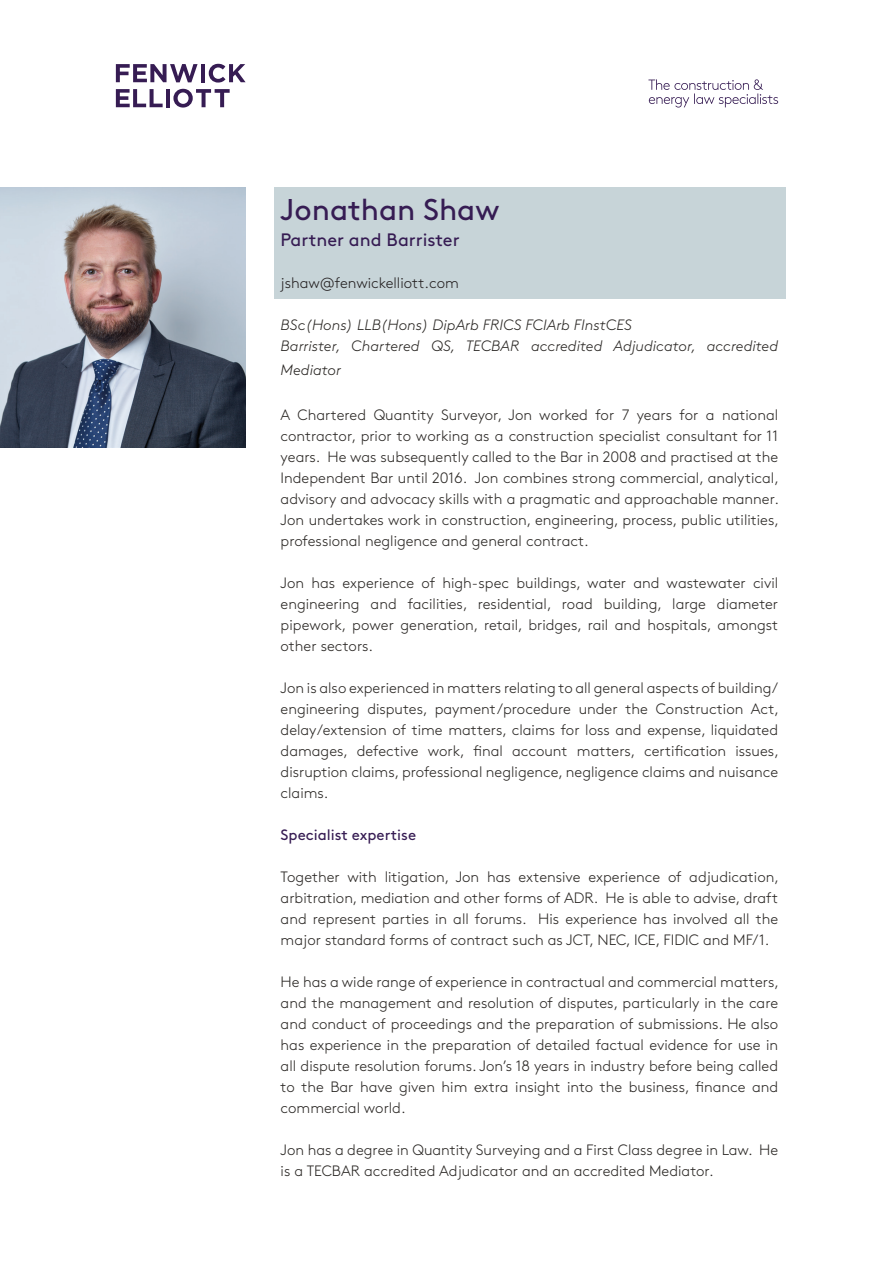
<style>
.page{position:relative;width:893px;height:1263px;background:#fff}
.page>*{position:absolute;margin:0;border:0;box-sizing:border-box;transform-origin:0 0}
.t1{font:30px "Brown";color:#361c53}
.t2{font:18px "Brown";color:#361c53}
.t3{font:300 15px/21px "Brown";color:#292623;text-align:justify}
.t4{font:italic 300 15px/21px "Brown";color:#292623}
.t5{font:300 15px "Brown";color:#231f20}
.t6{font:15px "Brown";color:#361c53}
</style>
<div class="page">
<div style="left:274px;top:187px;width:511px;height:112px;background:#c7d4d8"></div>
<svg style="left:648px;top:79px;width:130px;height:29px"></svg>
<svg style="left:116px;top:64px;width:82px;height:18px"></svg>
<hr style="left:201px;top:64px;width:4px;height:18px;background:#361c53">
<svg style="left:209px;top:64px;width:37px;height:19px"></svg>
<svg style="left:116px;top:89px;width:47px;height:18px"></svg>
<hr style="left:166px;top:89px;width:4px;height:18px;background:#361c53">
<svg style="left:173px;top:89px;width:57px;height:19px"></svg>
<img style="left:0;top:187px;width:246px;height:260px">
<h1 class="t1" style="left:281px;top:187px;width:220px">Jonathan Shaw</h1>
<p class="t2" style="left:281px;top:226px;width:181px">Partner and Barrister</p>
<p class="t5" style="left:281px;top:272px;width:180px">jshaw@fenwickelliott.com</p>
<p class="t4" style="left:281px;top:313px;width:499px">BSc(Hons) LLB(Hons) DipArb FRICS FCIArb FInstCES<br>Barrister, Chartered QS, TECBAR accredited Adjudicator, accredited</p>
<p class="t4" style="left:281px;top:358px;width:62px">Mediator</p>
<p class="t3" style="left:281px;top:403px;width:500px">A Chartered Quantity Surveyor, Jon worked for 7 years for a national contractor, prior to working as a construction specialist consultant for 11 years. He was subsequently called to the Bar in 2008 and practised at the Independent Bar until 2016. Jon combines strong commercial, analytical, advisory and advocacy skills with a pragmatic and approachable manner.<br>Jon undertakes work in construction, engineering, process, public utilities, professional negligence and general contract.</p>
<p class="t3" style="left:281px;top:571px;width:499px">Jon has experience of high-spec buildings, water and wastewater civil engineering and facilities, residential, road building, large diameter pipework, power generation, retail, bridges, rail and hospitals, amongst other sectors.</p>
<p class="t3" style="left:281px;top:676px;width:500px">Jon is also experienced in matters relating to all general aspects of building/ engineering disputes, payment/procedure under the Construction Act, delay/extension of time matters, claims for loss and expense, liquidated damages, defective work, final account matters, certification issues, disruption claims, professional negligence, negligence claims and nuisance claims.</p>
<p class="t6" style="left:281px;top:823px;width:137px">Specialist expertise</p>
<p class="t3" style="left:281px;top:865px;width:500px">Together with litigation, Jon has extensive experience of adjudication, arbitration, mediation and other forms of ADR. He is able to advise, draft and represent parties in all forums. His experience has involved all the major standard forms of contract such as JCT, NEC, ICE, FIDIC and MF/1.</p>
<p class="t3" style="left:281px;top:970px;width:500px">He has a wide range of experience in contractual and commercial matters, and the management and resolution of disputes, particularly in the care and conduct of proceedings and the preparation of submissions. He also has experience in the preparation of detailed factual evidence for use in all dispute resolution forums. Jon’s 18 years in industry before being called to the Bar have given him extra insight into the business, finance and commercial world.</p>
<p class="t3" style="left:281px;top:1138px;width:499px">Jon has a degree in Quantity Surveying and a First Class degree in Law. He is a TECBAR accredited Adjudicator and an accredited Mediator.</p>
</div>
